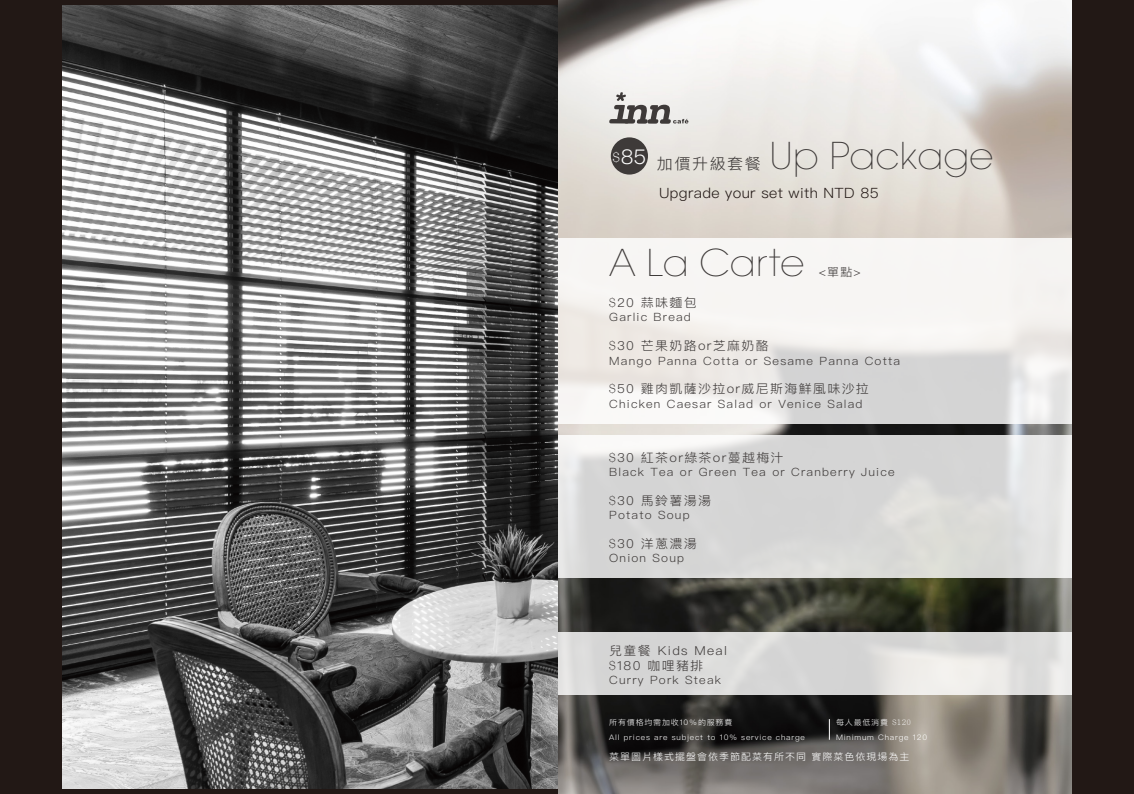
<style>
.page{position:relative;width:1134px;height:794px;background:#221815}
.page>*{position:absolute;margin:0;border:0;box-sizing:border-box;transform-origin:0 0}
.t1{font:200 36.7px "Avant Garde";color:#3e3a39;scale:1.05 1}
.t2{font:300 20.3px "Ping Fang TC";color:#fff;scale:1.05 1}
.t3{font:300 15.2px "Ping Fang TC";letter-spacing:.1em;color:#3e3a39;scale:1.05 1}
.t4{font:300 14.2px "Ping Fang TC";letter-spacing:.025em;color:#221815;scale:1.05 1}
.t5{font:300 13.2px "Adobe Ming Std";color:#fff;scale:1.05 1}
.t6{font:300 12.4px/14.4px "Ping Fang TC";letter-spacing:.1em;color:#3e3a39;scale:1.05 1}
.t7{font:300 11.4px "Ping Fang TC";letter-spacing:.1em;color:#3e3a39;scale:1.05 1}
.t8{font:300 9.5px "Ping Fang TC";letter-spacing:.1em;color:#fff;scale:1.05 1}
.t9{font:300 7.6px/14.4px "Ping Fang TC";letter-spacing:.1em;color:#fff;scale:1.05 1}
.s1{font-family:"Adobe Ming Std"}
</style>
<div class="page">
<img style="left:62px;top:6px;width:496px;height:782px">
<img style="left:558px;top:0;width:513px;height:794px">
<svg style="left:558px;top:238px;width:513px;height:186px;background:#eeecea"></svg>
<svg style="left:558px;top:435px;width:513px;height:142px;background:#dadad9"></svg>
<svg style="left:558px;top:632px;width:513px;height:63px;background:#dcdbda"></svg>
<svg style="left:829px;top:719px;width:1px;height:20px"></svg>
<svg style="left:609px;top:91px;width:79px;height:33px;background:#bab8b6"></svg>
<div style="left:611px;top:137px;width:37px;height:38px;background:#3e3a39;border-radius:50%"></div>
<h2 class="t2" style="left:621px;top:144px;width:26px">85</h2>
<h1 class="t1" style="left:769px;top:134px;width:215px">Up Package</h1>
<p class="t5" style="left:613px;top:150px;width:8px">$</p>
<h3 class="t3" style="left:657px;top:154px;width:101px">加價升級套餐</h3>
<p class="t4" style="left:659px;top:185px;width:211px">Upgrade your set with NTD 85</p>
<h1 class="t1" style="left:609px;top:241px;width:187px">A La Carte</h1>
<p class="t7" style="left:819px;top:265px;width:42px">&lt;單點&gt;</p>
<p class="t6" style="left:609px;top:295px;width:85px"><span class="s1">$</span>20 蒜味麵包</p>
<p class="t7" style="left:609px;top:310px;width:79px">Garlic Bread</p>
<p class="t6" style="left:609px;top:338px;width:153px"><span class="s1">$</span>30 芒果奶路or芝麻奶酪</p>
<p class="t7" style="left:609px;top:353px;width:279px">Mango Panna Cotta or Sesame Panna Cotta</p>
<p class="t6" style="left:609px;top:381px;width:249px"><span class="s1">$</span>50 雞肉凱薩沙拉or威尼斯海鮮風味沙拉</p>
<p class="t7" style="left:609px;top:397px;width:243px">Chicken Caesar Salad or Venice Salad</p>
<p class="t6" style="left:609px;top:450px;width:168px"><span class="s1">$</span>30 紅茶or綠茶or蔓越梅汁</p>
<p class="t7" style="left:609px;top:465px;width:273px">Black Tea or Green Tea or Cranberry Juice</p>
<p class="t6" style="left:609px;top:493px;width:99px"><span class="s1">$</span>30 馬鈴薯湯湯</p>
<p class="t7" style="left:609px;top:508px;width:78px">Potato Soup</p>
<p class="t6" style="left:609px;top:536px;width:85px"><span class="s1">$</span>30 洋蔥濃湯</p>
<p class="t7" style="left:609px;top:551px;width:73px">Onion Soup</p>
<p class="t6" style="left:609px;top:643px;width:114px">兒童餐 Kids Meal <span class="s1">$</span>180 咖哩豬排</p>
<p class="t7" style="left:609px;top:673px;width:108px">Curry Pork Steak</p>
<p class="t9" style="left:609px;top:715px;width:188px">所有價格均需加收10％的服務費<br>All prices are subject to 10% service charge</p>
<p class="t9" style="left:836px;top:715px;width:88px">每人最低消費 <span class="s1">$120<br></span>Minimum Charge 120</p>
<p class="t8" style="left:609px;top:750px;width:288px">菜單圖片樣式擺盤會依季節配菜有所不同 實際菜色依現場為主</p>
</div>
